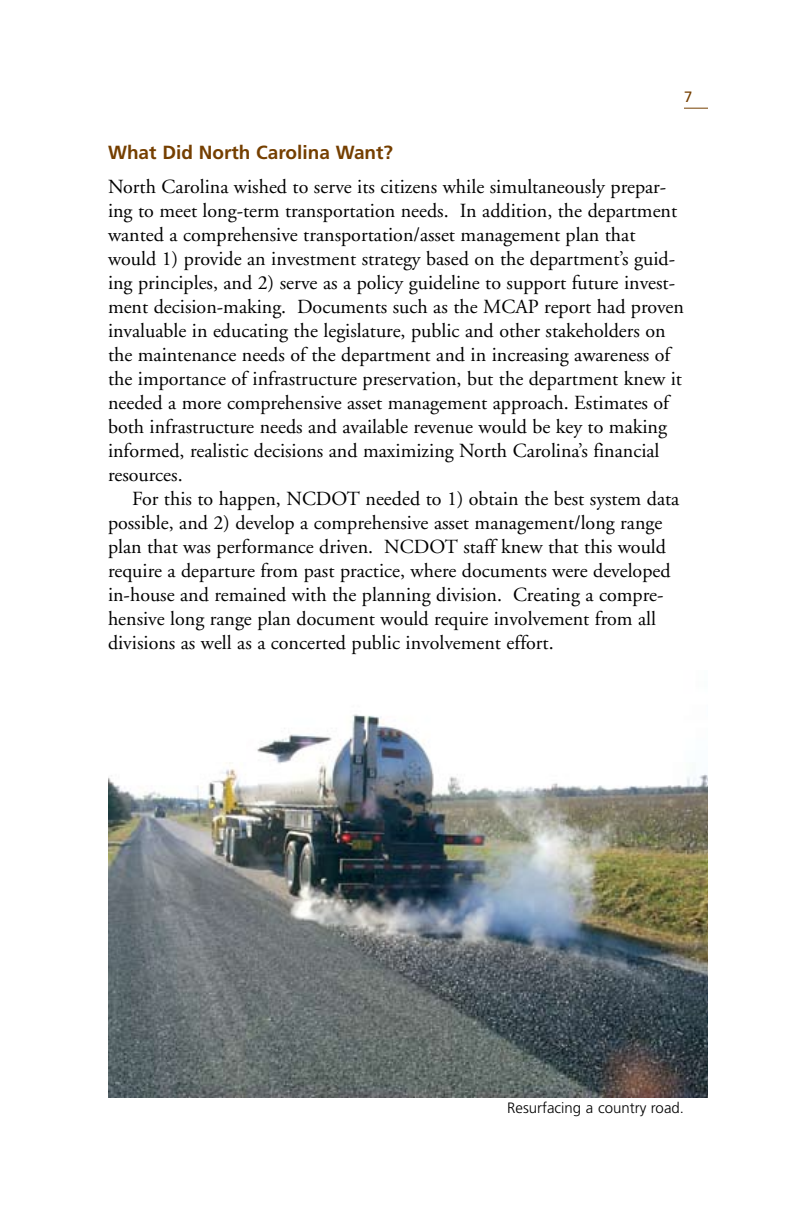
<style>
.page{position:relative;width:792px;height:1224px;background:#fff}
.page>*{position:absolute;margin:0;border:0;box-sizing:border-box;transform-origin:0 0}
.t1{font:20px/24px "Adobe Garamond";color:#000}
.t2{font:700 19px "Frutiger";color:#753f00}
.t3{font:300 15px "Frutiger";color:#000}
</style>
<div class="page">
<svg style="left:684px;top:108px;width:24px;height:1px"></svg>
<img style="left:108px;top:714px;width:600px;height:383px">
<p class="t2" style="left:108px;top:141px;width:287px">What Did North Carolina Want?</p>
<p class="t1" style="left:108px;top:175px;width:577px">North Carolina wished to serve its citizens while simultaneously prepar&shy;ing to meet long-term transportation needs. In addition, the department wanted a comprehensive transportation/asset management plan that would 1) provide an investment strategy based on the department’s guid&shy;ing principles, and 2) serve as a policy guideline to support future invest&shy;ment decision-making. Documents such as the MCAP report had proven invaluable in educating the legislature, public and other stakeholders on the maintenance needs of the department and in increasing awareness of the importance of infrastructure preservation, but the department knew it needed a more comprehensive asset management approach. Estimates of both infrastructure needs and available revenue would be key to making informed, realistic decisions and maximizing North Carolina’s financial resources.</p>
<p class="t1" style="left:108px;top:487px;width:573px;text-indent:24px">For this to happen, NCDOT needed to 1) obtain the best system data possible, and 2) develop a comprehensive asset management/long range plan that was performance driven. NCDOT staff knew that this would require a departure from past practice, where documents were developed in-house and remained with the planning division. Creating a compre&shy;hensive long range plan document would require involvement from all divisions as well as a concerted public involvement effort.</p>
<p class="t3" style="left:507px;top:1100px;width:178px">Resurfacing a country road.</p>
</div>
